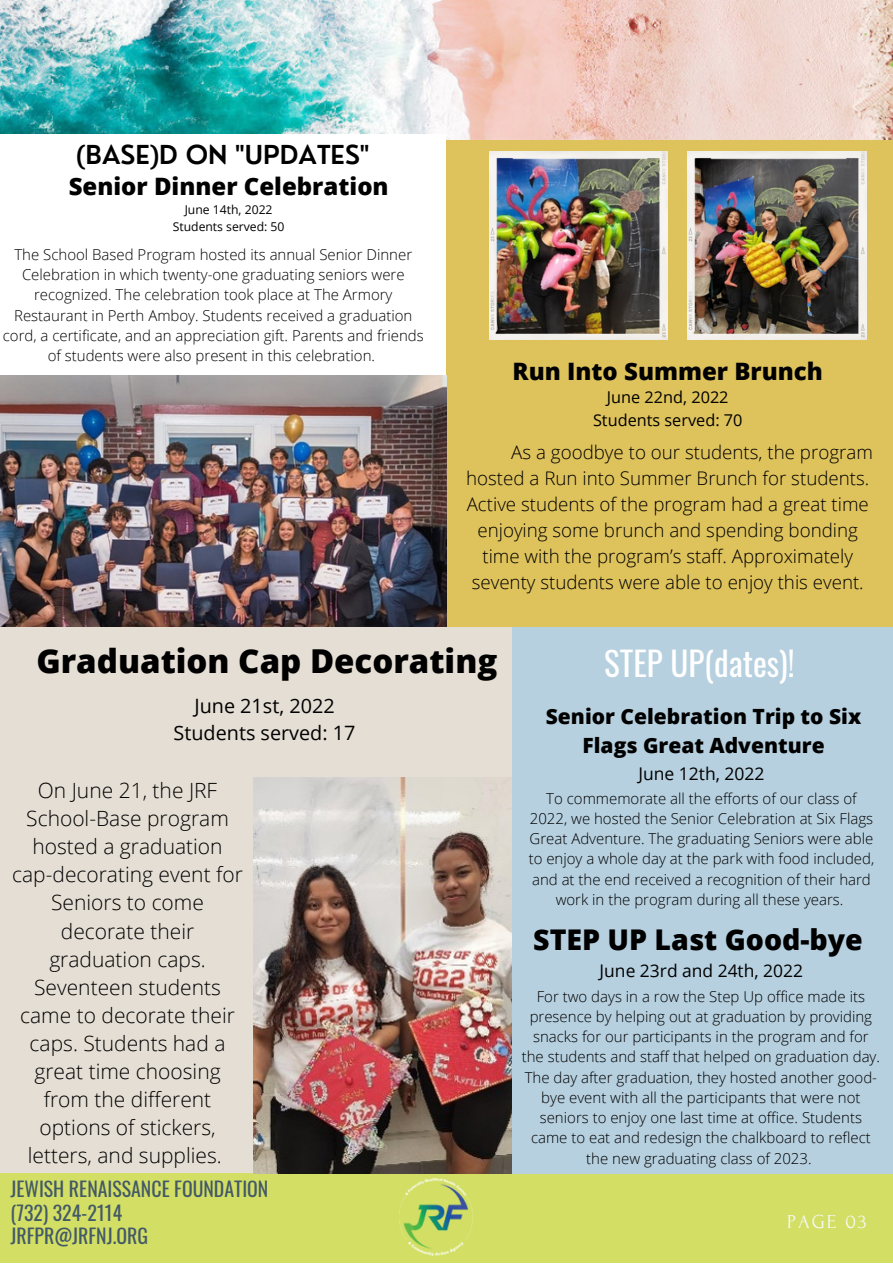
<style>
.page{position:relative;width:893px;height:1264px;background:#fff}
.page>*{position:absolute;margin:0;border:0;box-sizing:border-box;transform-origin:0 0}
.t1{font:800 33px "Open Sans";color:#000}
.t2{font:33px "Oswald";color:#fff}
.t3{font:800 28.5px "Open Sans";color:#000}
.t4{font:600 25.5px "Nourd";color:#000}
.t5{font:800 24px "Open Sans";color:#000}
.t6{font:300 21px/28px "Open Sans";color:#000;text-align:center}
.t7{font:800 21px/29.2px "Open Sans";color:#000;text-align:center}
.t8{font:19.8px/23.5px "Oswald";color:#435967}
.t9{font:19.8px/27.5px "Open Sans";color:#000;text-align:center}
.t10{font:19.8px "Forum";letter-spacing:.1em;color:#fafafa}
.t11{font:300 18.75px "Open Sans";color:#000}
.t12{font:17.55px "Open Sans";color:#000}
.t13{font:17.4px "Open Sans";color:#000}
.t14{font:16.2px/22.5px "Open Sans";color:#000;text-align:center}
.t15{font:300 15px/20.2px "Open Sans";color:#000;text-align:center}
.t16{font:12.15px/16.2px "Open Sans";color:#000;text-align:center}
</style>
<div class="page">
<div style="left:0;top:0;width:892px;height:1262px;background:#dec25c"></div>
<div style="left:0;top:1173px;width:892px;height:89px;background:#d2df64"></div>
<img style="left:399px;top:1178px;width:73px;height:77px">
<img style="left:0;top:0;width:892px;height:139px">
<div style="left:1px;top:134px;width:445px;height:482px;background:#fff"></div>
<img style="left:0;top:375px;width:446px;height:254px">
<div style="left:1px;top:627px;width:891px;height:545px;background:#e4ded4"></div>
<img style="left:489px;top:151px;width:178px;height:188px">
<img style="left:687px;top:151px;width:179px;height:188px">
<img style="left:253px;top:777px;width:259px;height:396px">
<div style="left:512px;top:627px;width:380px;height:547px;background:#b6d0df"></div>
<h3 class="t4" style="left:76px;top:139px;width:295px">(BASE)D ON "UPDATES"</h3>
<h3 class="t5" style="left:69px;top:169px;width:321px">Senior Dinner Celebration</h3>
<p class="t16" style="left:173px;top:202px;width:113px">June 14th, 2022<br>Students served: 50</p>
<p class="t15" style="left:3px;top:244px;width:422px">The School Based Program hosted its annual Senior Dinner Celebration in which twenty-one graduating seniors were recognized. The celebration took place at The Armory Restaurant in Perth Amboy. Students received a graduation cord, a certificate, and an appreciation gift. Parents and friends of students were also present in this celebration.</p>
<h3 class="t5" style="left:512px;top:354px;width:312px">Run Into Summer Brunch</h3>
<p class="t14" style="left:593px;top:386px;width:151px">June 22nd, 2022<br>Students served: 70</p>
<p class="t11" style="left:511px;top:439px;width:363px">As a goodbye to our students, the program</p>
<p class="t11" style="left:466px;top:465px;width:404px">hosted a Run into Summer Brunch for students.</p>
<p class="t11" style="left:466px;top:491px;width:403px">Active students of the program had a great time</p>
<p class="t11" style="left:477px;top:517px;width:382px">enjoying some brunch and spending bonding</p>
<p class="t11" style="left:482px;top:543px;width:372px">time with the program’s staff. Approximately</p>
<p class="t11" style="left:471px;top:569px;width:393px">seventy students were able to enjoy this event.</p>
<h1 class="t1" style="left:36px;top:638px;width:462px">Graduation Cap Decorating</h1>
<h3 class="t9" style="left:174px;top:691px;width:183px">June 21st, 2022<br>Students served: 17</h3>
<p class="t6" style="left:12px;top:775px;width:232px">On June 21, the JRF<br>School-Base program hosted a graduation cap-decorating event for<br>Seniors to come decorate their graduation caps.<br>Seventeen students came to decorate their caps. Students had a great time choosing from the different options of stickers, letters, and supplies.</p>
<h3 class="t8" style="left:11px;top:1176px;width:259px">JEWISH RENAISSANCE FOUNDATION (732) 324-2114<br>JRFPR@JRFNJ.ORG</h3>
<h1 class="t2" style="left:604px;top:637px;width:192px">STEP UP(dates)!</h1>
<h3 class="t7" style="left:546px;top:701px;width:317px">Senior Celebration Trip to Six<br>Flags Great Adventure</h3>
<p class="t15" style="left:528px;top:787px;width:347px">To commemorate all the efforts of our class of 2022, we hosted the Senior Celebration at Six Flags Great Adventure. The graduating Seniors were able to enjoy a whole day at the park with food included, and at the end received a recognition of their hard work in the program during all these years.</p>
<p class="t12" style="left:638px;top:761px;width:128px">June 12th, 2022</p>
<h2 class="t3" style="left:533px;top:919px;width:331px">STEP UP Last Good-bye</h2>
<p class="t13" style="left:599px;top:958px;width:205px">June 23rd and 24th, 2022</p>
<p class="t15" style="left:521px;top:985px;width:360px">For two days in a row the Step Up office made its presence by helping out at graduation by providing snacks for our participants in the program and for the students and staff that helped on graduation day.<br>The day after graduation, they hosted another good&shy;bye event with all the participants that were not seniors to enjoy one last time at office. Students came to eat and redesign the chalkboard to reflect the new graduating class of 2023.</p>
<h3 class="t10" style="left:787px;top:1210px;width:81px">PAGE 03</h3>
</div>
